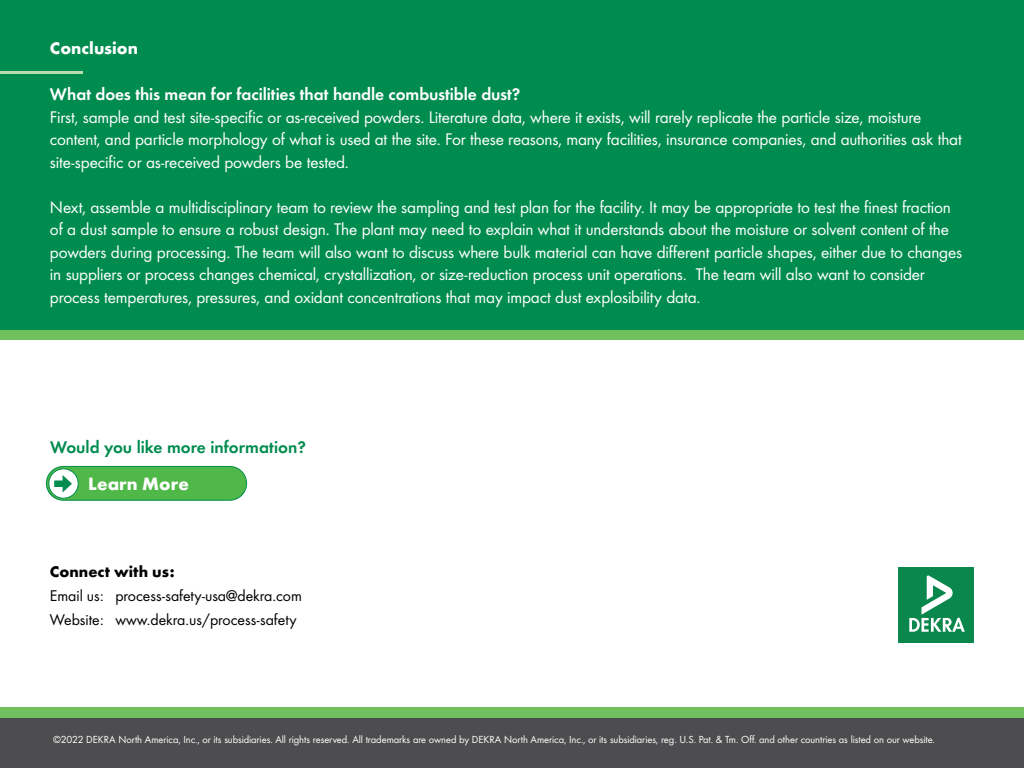
<style>
.page{position:relative;width:1024px;height:768px;background:#fff}
.page>*{position:absolute;margin:0;border:0;box-sizing:border-box;transform-origin:0 0}
.t1{font:700 18.5px "Futura";color:#fff}
.t2{font:17.5px/22.5px "Futura Boo";letter-spacing:-.01em;color:#fff}
.t3{font:17.5px "Futura Dem";letter-spacing:-.005em;color:#fff}
.t4{font:17.5px "Futura Dem";color:#008c4f}
.t5{font:700 17.5px "Futura";color:#fff}
.t6{font:16.1px/24.1px "Futura Boo";color:#000}
.t7{font:700 16.1px "Futura";color:#000}
.t8{font:10.65px "Futura Boo";letter-spacing:-.005em;color:#fff}
</style>
<div class="page">
<div style="left:0;top:718px;width:1024px;height:50px;background:#4d4d4f"></div>
<div style="left:899px;top:567px;width:75px;height:75px;background:#09874d"></div>
<svg style="left:909px;top:575px;width:56px;height:57px"></svg>
<div style="left:0;top:707px;width:1024px;height:11px;background:#70c05d"></div>
<div style="left:0;top:0;width:1024px;height:335px;background:#008c4f"></div>
<div style="left:0;top:330px;width:1024px;height:10px;background:#70c05d"></div>
<div style="left:46px;top:466px;width:201px;height:34px;background:#50b848;border-radius:17px"></div>
<div style="left:46px;top:466px;width:201px;height:35px;border:1px solid #008c4f;border-radius:17px"></div>
<div style="left:49px;top:469px;width:29px;height:29px;background:#fff;border-radius:50%"></div>
<div style="left:48px;top:468px;width:31px;height:31px;border:1px solid #008c4f;border-radius:50%"></div>
<div style="left:54px;top:480px;width:12px;height:7px;background:#008c4f"></div>
<svg style="left:63px;top:475px;width:9px;height:17px"></svg>
<hr style="left:0;top:71px;width:83px;height:3px;background:#bbddae">
<p class="t5" style="left:50px;top:35px;width:89px">Conclusion</p>
<p class="t3" style="left:50px;top:82px;width:472px">What does this mean for facilities that handle combustible dust?</p>
<p class="t2" style="left:50px;top:105px;width:913px">First, sample and test site-specific or as-received powders. Literature data, where it exists, will rarely replicate the particle size, moisture content, and particle morphology of what is used at the site. For these reasons, many facilities, insurance companies, and authorities ask that site-specific or as-received powders be tested.</p>
<p class="t2" style="left:50px;top:195px;width:914px">Next, assemble a multidisciplinary team to review the sampling and test plan for the facility. It may be appropriate to test the finest fraction of a dust sample to ensure a robust design. The plant may need to explain what it understands about the moisture or solvent content of the powders during processing. The team will also want to discuss where bulk material can have different particle shapes, either due to changes in suppliers or process changes chemical, crystallization, or size-reduction process unit operations. The team will also want to consider process temperatures, pressures, and oxidant concentrations that may impact dust explosibility data.</p>
<p class="t4" style="left:50px;top:434px;width:257px">Would you like more information?</p>
<p class="t1" style="left:88px;top:470px;width:102px">Learn More</p>
<p class="t7" style="left:50px;top:560px;width:126px">Connect with us:</p>
<p class="t6" style="left:50px;top:583px;width:254px">Email us: process-safety-usa@dekra.com<br>Website: www.dekra.us/process-safety</p>
<p class="t8" style="left:53px;top:733px;width:884px">©2022 DEKRA North America, Inc., or its subsidiaries. All rights reserved. All trademarks are owned by DEKRA North America, Inc., or its subsidiaries, reg. U.S. Pat. &amp; Tm. Off. and other countries as listed on our website.</p>
</div>
